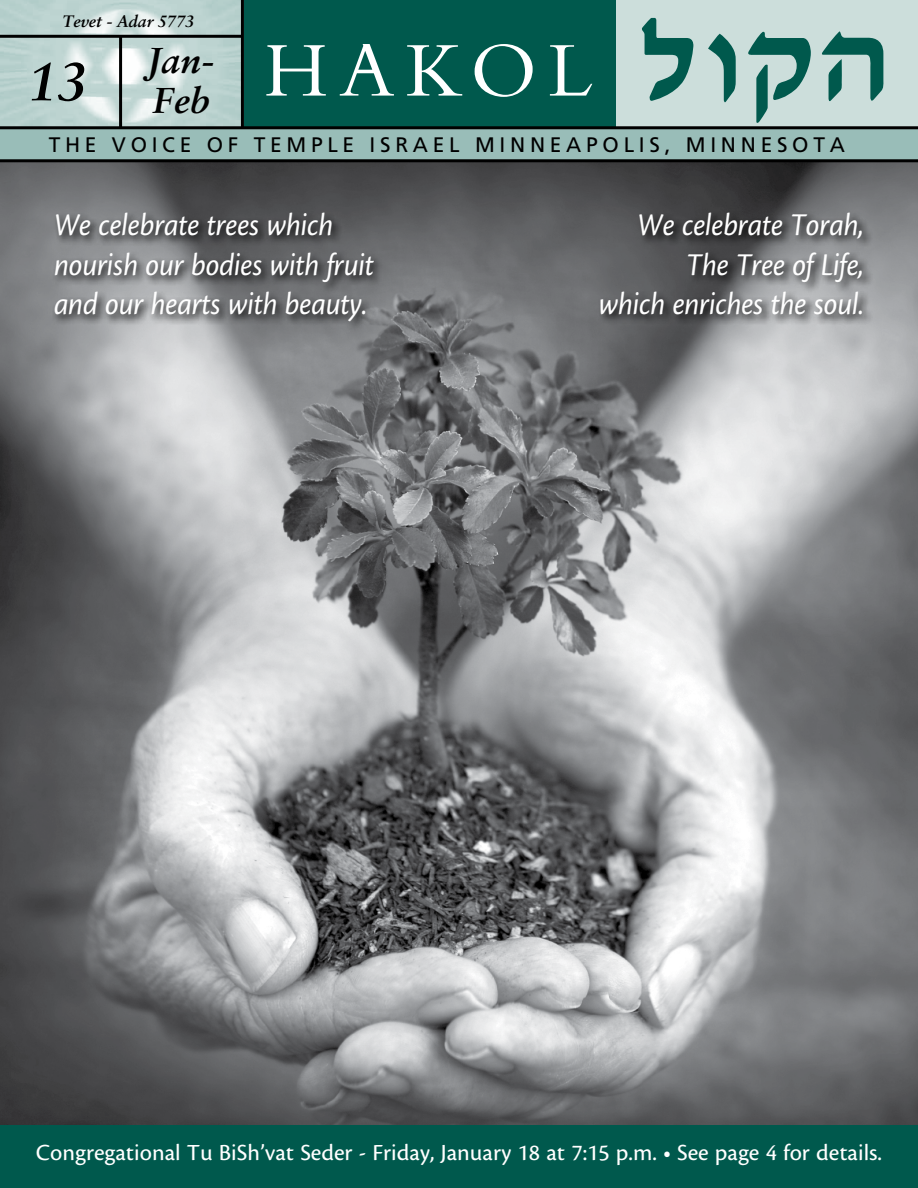
<style>
.page{position:relative;width:918px;height:1188px;background:#fff}
.page>*{position:absolute;margin:0;border:0;box-sizing:border-box;transform-origin:0 0}
.t1{font:italic 700 54px "Sabon";color:#000}
.t2{font:italic 700 36px/39.6px "Sabon";color:#000}
.t3{font:33px/39.6px "Cronos Pro Capt It";letter-spacing:-.01em;color:#fff;scale:.9 1}
.t4{font:24px "Cronos Pro Capt";color:#fff}
.t5{font:21px "Frutiger LT Std";letter-spacing:.225em;color:#000}
.t6{font:italic 700 16.5px "Sabon";color:#000}
</style>
<div class="page">
<img style="left:0;top:162px;width:918px;height:963px">
<div style="left:243px;top:0;width:374px;height:130px;background:#00594d"></div>
<div style="left:616px;top:0;width:302px;height:130px;background:#ccdedb"></div>
<svg style="left:642px;top:18px;width:51px;height:83px"></svg>
<svg style="left:708px;top:34px;width:28px;height:69px"></svg>
<svg style="left:748px;top:32px;width:63px;height:91px"></svg>
<svg style="left:822px;top:31px;width:62px;height:71px"></svg>
<svg style="left:266px;top:45px;width:60px;height:51px"></svg>
<svg style="left:340px;top:44px;width:54px;height:52px"></svg>
<svg style="left:407px;top:45px;width:55px;height:51px"></svg>
<svg style="left:475px;top:44px;width:58px;height:53px"></svg>
<svg style="left:550px;top:45px;width:42px;height:51px"></svg>
<img style="left:0;top:0;width:241px;height:126px">
<hr style="left:0;top:35px;width:242px;height:3px;background:#000">
<hr style="left:119px;top:36px;width:3px;height:96px;background:#000">
<hr style="left:241px;top:0;width:3px;height:128px;background:#000">
<div style="left:0;top:129px;width:918px;height:32px;background:#99bdb8"></div>
<hr style="left:0;top:126px;width:918px;height:3px;background:#000">
<hr style="left:0;top:159px;width:918px;height:3px;background:#000">
<div style="left:0;top:1125px;width:918px;height:63px;background:#00594d"></div>
<div style="left:52px;top:210px;width:822px;height:123px;background:#000;opacity:.96"></div>
<p class="t6" style="left:62px;top:11px;width:134px">Tevet - Adar 5773</p>
<p class="t2" style="left:148px;top:41px;width:67px">Jan-<br>Feb</p>
<p class="t5" style="left:49px;top:132px;width:798px">THE VOICE OF TEMPLE ISRAEL MINNEAPOLIS, MINNESOTA</p>
<h1 class="t1" style="left:27px;top:49px;width:62px">13</h1>
<p class="t3" style="left:54px;top:206px;width:357px">We celebrate trees which nourish our bodies with fruit and our hearts with beauty.</p>
<p class="t3" style="left:599px;top:206px;width:296px;text-align:right">We celebrate Torah,<br>The Tree of Life,<br>which enriches the soul.</p>
<p class="t4" style="left:36px;top:1139px;width:848px">Congregational Tu BiSh’vat Seder - Friday, January 18 at 7:15 p.m. • See page 4 for details.</p>
</div>
